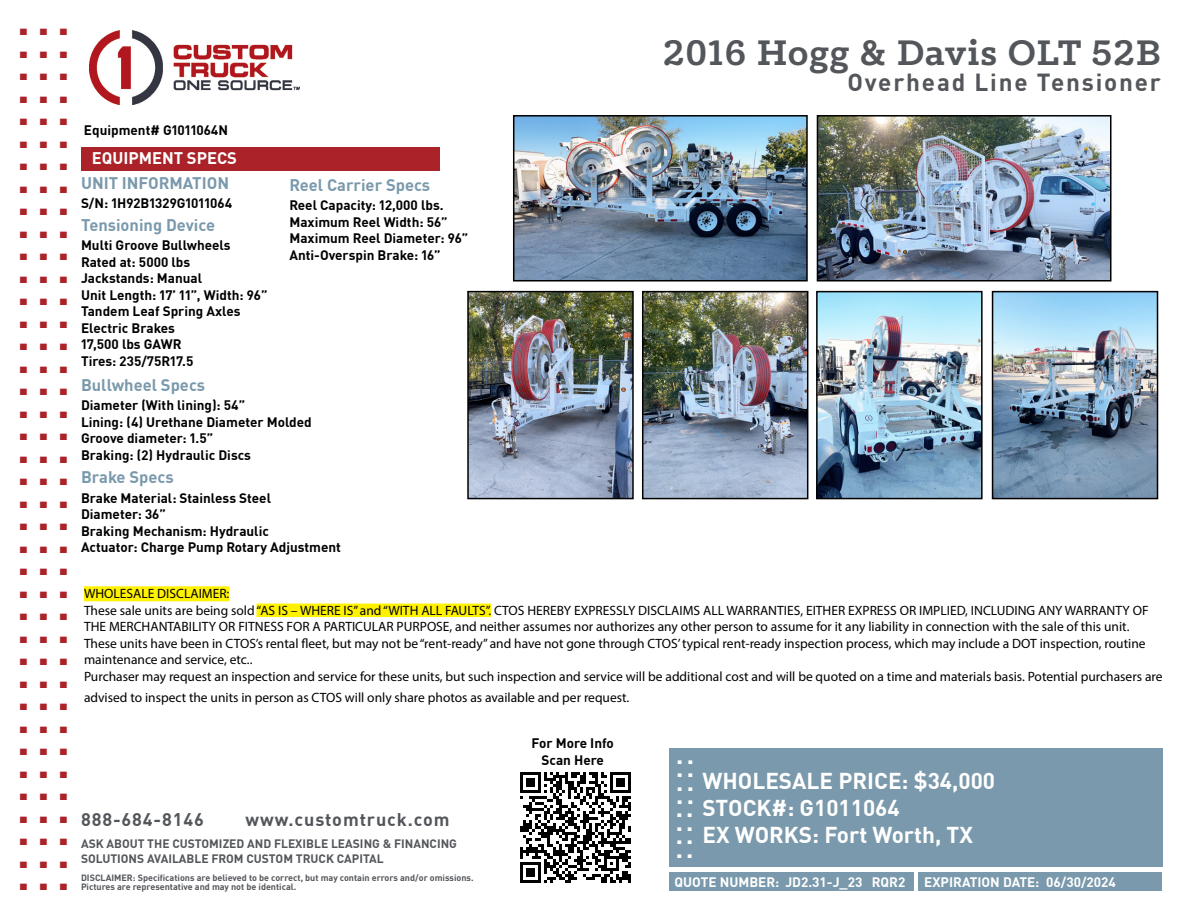
<style>
.page{position:relative;width:1188px;height:918px;background:#fff}
.page>*{position:absolute;margin:0;border:0;box-sizing:border-box;transform-origin:0 0}
.t1{font:700 45px "DIN Pro";color:#ab2328}
.t2{font:700 40.35px "Klinic Slab";letter-spacing:.025em;color:#53565a}
.t3{font:700 25.5px "DIN Pro";color:#fff}
.t4{font:700 24.15px "DIN Pro";letter-spacing:.075em;color:#53565a}
.t5{font:700 22.5px/27px "DIN Pro";color:#fff}
.t6{font:700 18px "DIN Pro";letter-spacing:.05em;color:#53565a}
.t7{font:700 16.5px "DIN Pro";color:#7a99ac}
.t8{font:700 16.5px "DIN Pro";color:#fff}
.t9{font:13.5px/16.5px "Myriad Pro";color:#000}
.t10{font:700 13.5px/16.5px "DIN Pro";color:#000}
.t11{font:700 13.5px "DIN Pro";color:#fff}
.t12{font:700 12px "DIN Pro";color:#53565a}
.t13{font:700 9px/9px "DIN Pro";color:#53565a}
</style>
<div class="page">
<img style="left:89px;top:30px;width:211px;height:74px">
<div style="left:669px;top:748px;width:493px;height:119px;background:#7a99ac"></div>
<div style="left:919px;top:872px;width:243px;height:19px;background:#7a99ac"></div>
<div style="left:669px;top:872px;width:244px;height:19px;background:#7a99ac"></div>
<div style="left:81px;top:148px;width:359px;height:23px;background:#ab2328"></div>
<img style="left:470px;top:294px;width:161px;height:202px">
<div style="left:467px;top:291px;width:167px;height:208px;border:2px solid #000"></div>
<img style="left:645px;top:294px;width:160px;height:202px">
<div style="left:642px;top:291px;width:166px;height:208px;border:2px solid #000"></div>
<img style="left:516px;top:118px;width:289px;height:161px">
<div style="left:513px;top:115px;width:295px;height:167px;border:2px solid #000"></div>
<img style="left:820px;top:118px;width:289px;height:161px">
<div style="left:817px;top:115px;width:295px;height:167px;border:2px solid #000"></div>
<img style="left:819px;top:294px;width:161px;height:202px">
<div style="left:816px;top:291px;width:167px;height:208px;border:2px solid #000"></div>
<img style="left:995px;top:294px;width:160px;height:202px">
<div style="left:992px;top:291px;width:166px;height:208px;border:2px solid #000"></div>
<svg style="left:520px;top:772px;width:111px;height:111px"></svg>
<div style="left:84px;top:586px;width:145px;height:15px;background:#fff200"></div>
<div style="left:256px;top:604px;width:235px;height:13px;background:#fff200"></div>
<h1 class="t1" style="left:17px;top:-16px;width:54px">...</h1>
<h1 class="t1" style="left:17px;top:6px;width:54px">...</h1>
<h1 class="t1" style="left:17px;top:29px;width:54px">...</h1>
<h1 class="t1" style="left:17px;top:51px;width:54px">...</h1>
<h1 class="t1" style="left:17px;top:74px;width:54px">...</h1>
<h1 class="t1" style="left:17px;top:96px;width:54px">...</h1>
<h1 class="t1" style="left:17px;top:119px;width:54px">...</h1>
<h1 class="t1" style="left:17px;top:141px;width:54px">...</h1>
<h1 class="t1" style="left:17px;top:164px;width:54px">...</h1>
<h1 class="t1" style="left:17px;top:186px;width:54px">...</h1>
<h1 class="t1" style="left:17px;top:209px;width:54px">...</h1>
<h1 class="t1" style="left:17px;top:231px;width:54px">...</h1>
<h1 class="t1" style="left:17px;top:254px;width:54px">...</h1>
<h1 class="t1" style="left:17px;top:276px;width:54px">...</h1>
<h1 class="t1" style="left:17px;top:299px;width:54px">...</h1>
<h1 class="t1" style="left:17px;top:321px;width:54px">...</h1>
<h1 class="t1" style="left:17px;top:344px;width:54px">...</h1>
<h1 class="t1" style="left:17px;top:366px;width:54px">...</h1>
<h1 class="t1" style="left:17px;top:389px;width:54px">...</h1>
<h1 class="t1" style="left:17px;top:411px;width:54px">...</h1>
<h1 class="t1" style="left:17px;top:434px;width:54px">...</h1>
<h1 class="t1" style="left:17px;top:456px;width:54px">...</h1>
<h1 class="t1" style="left:17px;top:479px;width:54px">...</h1>
<h1 class="t1" style="left:17px;top:501px;width:54px">...</h1>
<h1 class="t1" style="left:17px;top:524px;width:54px">...</h1>
<h1 class="t1" style="left:17px;top:546px;width:54px">...</h1>
<h1 class="t1" style="left:17px;top:569px;width:54px">...</h1>
<h1 class="t1" style="left:17px;top:591px;width:54px">...</h1>
<h1 class="t1" style="left:17px;top:614px;width:54px">...</h1>
<h1 class="t1" style="left:17px;top:636px;width:54px">...</h1>
<h1 class="t1" style="left:17px;top:659px;width:54px">...</h1>
<h1 class="t1" style="left:17px;top:681px;width:54px">...</h1>
<h1 class="t1" style="left:17px;top:704px;width:54px">...</h1>
<h1 class="t1" style="left:17px;top:726px;width:54px">...</h1>
<h1 class="t1" style="left:17px;top:749px;width:54px">...</h1>
<h1 class="t1" style="left:17px;top:771px;width:54px">...</h1>
<h1 class="t1" style="left:17px;top:794px;width:54px">...</h1>
<h1 class="t1" style="left:17px;top:816px;width:54px">...</h1>
<h1 class="t1" style="left:17px;top:839px;width:54px">...</h1>
<p class="t10" style="left:84px;top:121px;width:146px">Equipment# G1011064N</p>
<p class="t8" style="left:92px;top:145px;width:147px">EQUIPMENT SPECS</p>
<p class="t7" style="left:81px;top:170px;width:150px">UNIT INFORMATION</p>
<p class="t10" style="left:81px;top:194px;width:153px">S/N: 1H92B1329G1011064</p>
<p class="t7" style="left:81px;top:212px;width:136px">Tensioning Device</p>
<p class="t10" style="left:81px;top:236px;width:188px">Multi Groove Bullwheels<br>Rated at: 5000 lbs<br>Jackstands: Manual<br>Unit Length: 17’ 11”, Width: 96”<br>Tandem Leaf Spring Axles<br>Electric Brakes<br>17,500 lbs GAWR<br>Tires: 235/75R17.5</p>
<p class="t7" style="left:81px;top:372px;width:126px">Bullwheel Specs</p>
<p class="t7" style="left:290px;top:172px;width:142px">Reel Carrier Specs</p>
<p class="t10" style="left:290px;top:196px;width:180px">Reel Capacity: 12,000 lbs.<br>Maximum Reel Width: 56”<br>Maximum Reel Diameter: 96”<br>Anti-Overspin Brake: 16”</p>
<p class="t10" style="left:81px;top:396px;width:232px">Diameter (With lining): 54”<br>Lining: (4) Urethane Diameter Molded<br>Groove diameter: 1.5”<br>Braking: (2) Hydraulic Discs</p>
<p class="t7" style="left:81px;top:465px;width:94px">Brake Specs</p>
<p class="t10" style="left:81px;top:489px;width:261px">Brake Material: Stainless Steel<br>Diameter: 36”<br>Braking Mechanism: Hydraulic<br>Actuator: Charge Pump Rotary Adjustment</p>
<h2 class="t2" style="left:663px;top:26px;width:499px">2016 Hogg &amp; Davis OLT 52B</h2>
<h3 class="t4" style="left:847px;top:64px;width:315px">Overhead Line Tensioner</h3>
<p class="t9" style="left:84px;top:585px;width:1080px">WHOLESALE DISCLAIMER:<br>These sale units are being sold“AS IS – WHERE IS” and “WITH ALL FAULTS”. CTOS HEREBY EXPRESSLY DISCLAIMS ALL WARRANTIES, EITHER EXPRESS OR IMPLIED, INCLUDING ANY WARRANTY OF THE MERCHANTABILITY OR FITNESS FOR A PARTICULAR PURPOSE, and neither assumes nor authorizes any other person to assume for it any liability in connection with the sale of this unit.<br>These units have been in CTOS’s rental fleet, but may not be “rent-ready” and have not gone through CTOS’ typical rent-ready inspection process, which may include a DOT inspection, routine maintenance and service, etc..<br>Purchaser may request an inspection and service for these units, but such inspection and service will be additional cost and will be quoted on a time and materials basis. Potential purchasers are</p>
<p class="t9" style="left:84px;top:689px;width:547px">advised to inspect the units in person as CTOS will only share photos as available and per request.</p>
<p class="t10" style="left:532px;top:735px;width:84px;text-align:center">For More Info<br>Scan Here</p>
<h3 class="t3" style="left:676px;top:734px;width:20px">..</h3>
<h3 class="t3" style="left:676px;top:748px;width:20px">..</h3>
<h3 class="t3" style="left:676px;top:761px;width:20px">..</h3>
<h3 class="t3" style="left:676px;top:775px;width:20px">..</h3>
<h3 class="t5" style="left:703px;top:766px;width:294px">WHOLESALE PRICE: $34,000<br>STOCK#: G1011064</h3>
<h3 class="t6" style="left:81px;top:806px;width:124px">888-684-8146</h3>
<h3 class="t6" style="left:245px;top:806px;width:206px">www.customtruck.com</h3>
<h3 class="t3" style="left:676px;top:788px;width:19px">..</h3>
<h3 class="t3" style="left:676px;top:801px;width:19px">..</h3>
<h3 class="t3" style="left:676px;top:815px;width:19px">..</h3>
<h3 class="t3" style="left:676px;top:828px;width:19px">..</h3>
<h3 class="t5" style="left:703px;top:820px;width:272px">EX WORKS: Fort Worth, TX</h3>
<p class="t12" style="left:81px;top:835px;width:378px">ASK ABOUT THE CUSTOMIZED AND FLEXIBLE LEASING &amp; FINANCING</p>
<p class="t12" style="left:81px;top:849px;width:304px">SOLUTIONS AVAILABLE FROM CUSTOM TRUCK CAPITAL</p>
<p class="t13" style="left:81px;top:873px;width:394px">DISCLAIMER: Specifications are believed to be correct, but may contain errors and/or omissions.<br>Pictures are representative and may not be identical.</p>
<p class="t11" style="left:675px;top:871px;width:232px">QUOTE NUMBER: JD2.31-J_23 RQR2</p>
<p class="t11" style="left:924px;top:871px;width:193px">EXPIRATION DATE: 06/30/2024</p>
</div>
